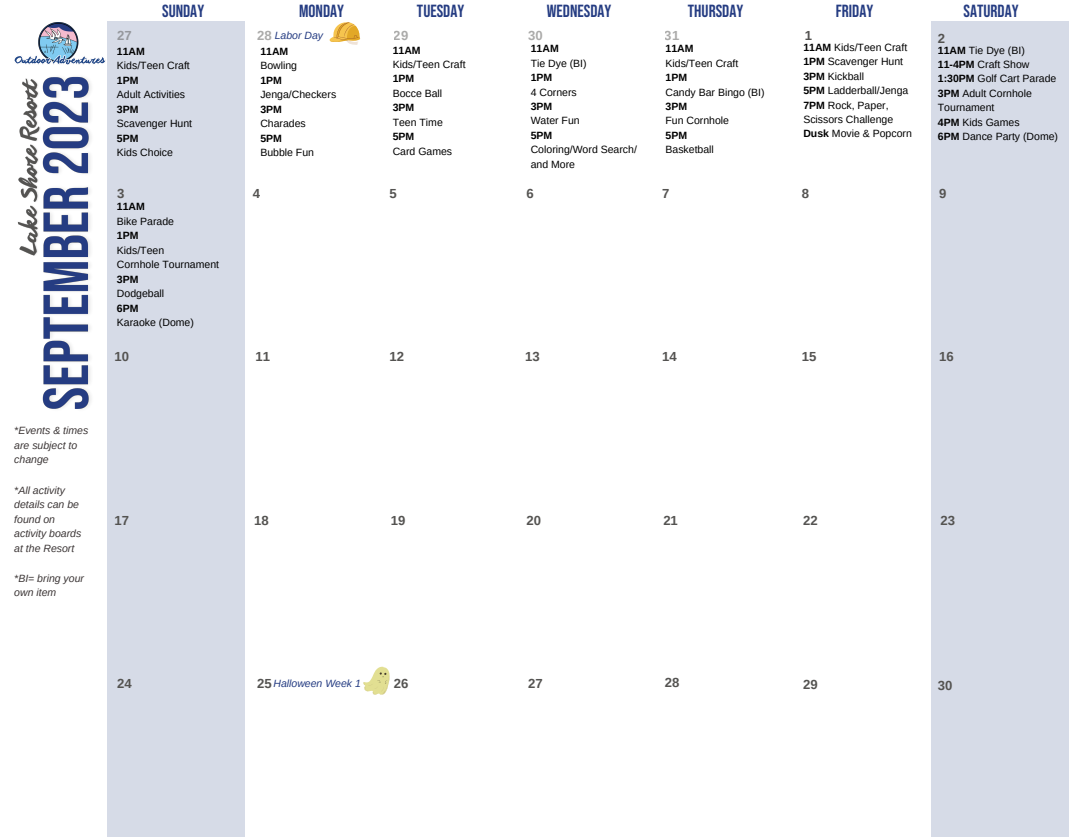
<style>
.page{position:relative;width:1083px;height:837px;background:#fff}
.page>*{position:absolute;margin:0;border:0;box-sizing:border-box;transform-origin:0 0}
.t1{font:17.5px "Bebas Neue";color:#253c82}
.t2{font:700 13.12px "Arimo";color:#545351}
.t3{font:10.5px/14.4px "Arimo";color:#000}
.t4{font:10.5px/14.4px "Arimo";color:#000}
.t5{font:italic 10.5px/14.4px "Arimo";color:#3c3636}
.t6{font:700 10.5px "Arimo";color:#000}
.t7{font:italic 10.5px "Arimo";color:#253c82}
.s1{font-weight:700;font-style:normal;font-size:13.12px;color:#545351}
.s2{font-weight:700}
</style>
<div class="page">
<div style="left:107px;top:21px;width:137px;height:816px;background:#d6dbe7"></div>
<div style="left:931px;top:21px;width:137px;height:816px;background:#d6dbe7"></div>
<img style="left:14px;top:22px;width:92px;height:43px">
<img style="left:42px;top:76px;width:49px;height:333px">
<img style="left:17px;top:76px;width:35px;height:182px">
<svg style="left:363px;top:667px;width:27px;height:28px"></svg>
<svg style="left:329px;top:22px;width:31px;height:23px"></svg>
<p class="t5" style="left:14px;top:423px;width:76px">*Events &amp; times are subject to change</p>
<p class="t5" style="left:14px;top:483px;width:69px">*All activity details can be found on activity boards at the Resort</p>
<p class="t5" style="left:14px;top:571px;width:71px">*BI= bring your own item</p>
<p class="t1" style="left:162px;top:1px;width:44px">SUNDAY</p>
<p class="t1" style="left:299px;top:1px;width:46px">MONDAY</p>
<p class="t1" style="left:417px;top:1px;width:49px">TUESDAY</p>
<p class="t1" style="left:547px;top:1px;width:66px">WEDNESDAY</p>
<p class="t1" style="left:688px;top:1px;width:57px">THURSDAY</p>
<p class="t1" style="left:836px;top:1px;width:39px">FRIDAY</p>
<p class="t1" style="left:963px;top:1px;width:57px">SATURDAY</p>
<p class="t2" style="left:117px;top:28px;width:16px">27</p>
<p class="t7" style="left:257px;top:30px;width:68px"><span class="s1">28</span> Labor Day</p>
<p class="t2" style="left:394px;top:28px;width:16px">29</p>
<p class="t2" style="left:528px;top:28px;width:16px">30</p>
<p class="t2" style="left:665px;top:28px;width:16px">31</p>
<p class="t2" style="left:805px;top:28px;width:9px">1</p>
<p class="t2" style="left:938px;top:31px;width:9px">2</p>
<p class="t4" style="left:803px;top:40px;width:105px"><span class="s2">11AM</span> Kids/Teen Craft</p>
<p class="t4" style="left:803px;top:54px;width:101px"><span class="s2">1PM</span> Scavenger Hunt</p>
<p class="t4" style="left:803px;top:69px;width:62px"><span class="s2">3PM</span> Kickball</p>
<p class="t4" style="left:803px;top:83px;width:107px"><span class="s2">5PM</span> Ladderball/Jenga</p>
<p class="t4" style="left:803px;top:98px;width:91px"><span class="s2">7PM</span> Rock, Paper,<br>Scissors Challenge</p>
<p class="t4" style="left:803px;top:127px;width:110px"><span class="s2">Dusk</span> Movie &amp; Popcorn</p>
<p class="t6" style="left:531px;top:43px;width:30px">11AM</p>
<p class="t4" style="left:531px;top:56px;width:57px">Tie Dye (BI)</p>
<p class="t6" style="left:531px;top:72px;width:23px">1PM</p>
<p class="t4" style="left:531px;top:85px;width:48px">4 Corners</p>
<p class="t6" style="left:531px;top:100px;width:23px">3PM</p>
<p class="t4" style="left:531px;top:114px;width:50px">Water Fun</p>
<p class="t6" style="left:531px;top:129px;width:23px">5PM</p>
<p class="t4" style="left:531px;top:142px;width:108px">Coloring/Word Search/</p>
<p class="t4" style="left:531px;top:157px;width:46px">and More</p>
<p class="t6" style="left:665px;top:43px;width:30px">11AM</p>
<p class="t3" style="left:665px;top:56px;width:74px">Kids/Teen Craft</p>
<p class="t6" style="left:665px;top:72px;width:23px">1PM</p>
<p class="t3" style="left:665px;top:85px;width:101px">Candy Bar Bingo (BI)</p>
<p class="t6" style="left:665px;top:100px;width:23px">3PM</p>
<p class="t3" style="left:665px;top:114px;width:65px">Fun Cornhole</p>
<p class="t6" style="left:665px;top:129px;width:23px">5PM</p>
<p class="t3" style="left:665px;top:142px;width:50px">Basketball</p>
<p class="t3" style="left:938px;top:43px;width:88px"><span class="s2">11AM</span> Tie Dye (BI)</p>
<p class="t3" style="left:938px;top:57px;width:93px"><span class="s2">11-4PM</span> Craft Show</p>
<p class="t3" style="left:938px;top:72px;width:120px"><span class="s2">1:30PM</span> Golf Cart Parade</p>
<p class="t3" style="left:938px;top:86px;width:95px"><span class="s2">3PM</span> Adult Cornhole<br>Tournament</p>
<p class="t3" style="left:938px;top:115px;width:83px"><span class="s2">4PM</span> Kids Games</p>
<p class="t3" style="left:938px;top:129px;width:122px"><span class="s2">6PM</span> Dance Party (Dome)</p>
<p class="t6" style="left:393px;top:44px;width:30px">11AM</p>
<p class="t4" style="left:393px;top:57px;width:74px">Kids/Teen Craft</p>
<p class="t6" style="left:393px;top:73px;width:23px">1PM</p>
<p class="t4" style="left:393px;top:86px;width:51px">Bocce Ball</p>
<p class="t6" style="left:393px;top:102px;width:23px">3PM</p>
<p class="t4" style="left:393px;top:115px;width:52px">Teen Time</p>
<p class="t6" style="left:393px;top:131px;width:23px">5PM</p>
<p class="t4" style="left:393px;top:144px;width:61px">Card Games</p>
<p class="t6" style="left:117px;top:45px;width:30px">11AM</p>
<p class="t3" style="left:117px;top:58px;width:74px">Kids/Teen Craft</p>
<p class="t6" style="left:117px;top:74px;width:23px">1PM</p>
<p class="t3" style="left:117px;top:87px;width:70px">Adult Activities</p>
<p class="t6" style="left:117px;top:103px;width:23px">3PM</p>
<p class="t3" style="left:117px;top:116px;width:77px">Scavenger Hunt</p>
<p class="t6" style="left:117px;top:132px;width:23px">5PM</p>
<p class="t4" style="left:117px;top:145px;width:58px">Kids Choice</p>
<p class="t6" style="left:260px;top:45px;width:30px">11AM</p>
<p class="t3" style="left:260px;top:58px;width:38px">Bowling</p>
<p class="t6" style="left:260px;top:74px;width:23px">1PM</p>
<p class="t3" style="left:260px;top:87px;width:77px">Jenga/Checkers</p>
<p class="t6" style="left:260px;top:103px;width:23px">3PM</p>
<p class="t3" style="left:260px;top:116px;width:47px">Charades</p>
<p class="t6" style="left:260px;top:132px;width:23px">5PM</p>
<p class="t4" style="left:260px;top:145px;width:55px">Bubble Fun</p>
<p class="t2" style="left:117px;top:186px;width:9px">3</p>
<p class="t2" style="left:253px;top:186px;width:9px">4</p>
<p class="t2" style="left:389px;top:186px;width:9px">5</p>
<p class="t2" style="left:526px;top:186px;width:9px">6</p>
<p class="t2" style="left:662px;top:186px;width:9px">7</p>
<p class="t2" style="left:802px;top:186px;width:9px">8</p>
<p class="t2" style="left:939px;top:186px;width:9px">9</p>
<p class="t6" style="left:117px;top:201px;width:30px">11AM</p>
<p class="t3" style="left:117px;top:214px;width:59px">Bike Parade</p>
<p class="t6" style="left:117px;top:230px;width:23px">1PM</p>
<p class="t3" style="left:117px;top:243px;width:49px">Kids/Teen</p>
<p class="t3" style="left:117px;top:257px;width:104px">Cornhole Tournament</p>
<p class="t6" style="left:117px;top:273px;width:23px">3PM</p>
<p class="t3" style="left:117px;top:286px;width:49px">Dodgeball</p>
<p class="t6" style="left:117px;top:302px;width:23px">6PM</p>
<p class="t4" style="left:117px;top:315px;width:79px">Karaoke (Dome)</p>
<p class="t2" style="left:114px;top:349px;width:16px">10</p>
<p class="t2" style="left:256px;top:349px;width:16px">11</p>
<p class="t2" style="left:389px;top:349px;width:16px">12</p>
<p class="t2" style="left:525px;top:349px;width:16px">13</p>
<p class="t2" style="left:662px;top:349px;width:16px">14</p>
<p class="t2" style="left:802px;top:349px;width:16px">15</p>
<p class="t2" style="left:939px;top:349px;width:16px">16</p>
<p class="t2" style="left:114px;top:513px;width:16px">17</p>
<p class="t2" style="left:254px;top:513px;width:16px">18</p>
<p class="t2" style="left:391px;top:513px;width:16px">19</p>
<p class="t2" style="left:526px;top:513px;width:16px">20</p>
<p class="t2" style="left:663px;top:513px;width:16px">21</p>
<p class="t2" style="left:803px;top:513px;width:16px">22</p>
<p class="t2" style="left:940px;top:513px;width:16px">23</p>
<p class="t2" style="left:117px;top:676px;width:16px">24</p>
<p class="t2" style="left:257px;top:676px;width:16px">25</p>
<p class="t7" style="left:273px;top:678px;width:89px">Halloween Week 1</p>
<p class="t2" style="left:394px;top:676px;width:16px">26</p>
<p class="t2" style="left:528px;top:676px;width:16px">27</p>
<p class="t2" style="left:665px;top:675px;width:16px">28</p>
<p class="t2" style="left:803px;top:677px;width:16px">29</p>
<p class="t2" style="left:938px;top:678px;width:16px">30</p>
</div>
